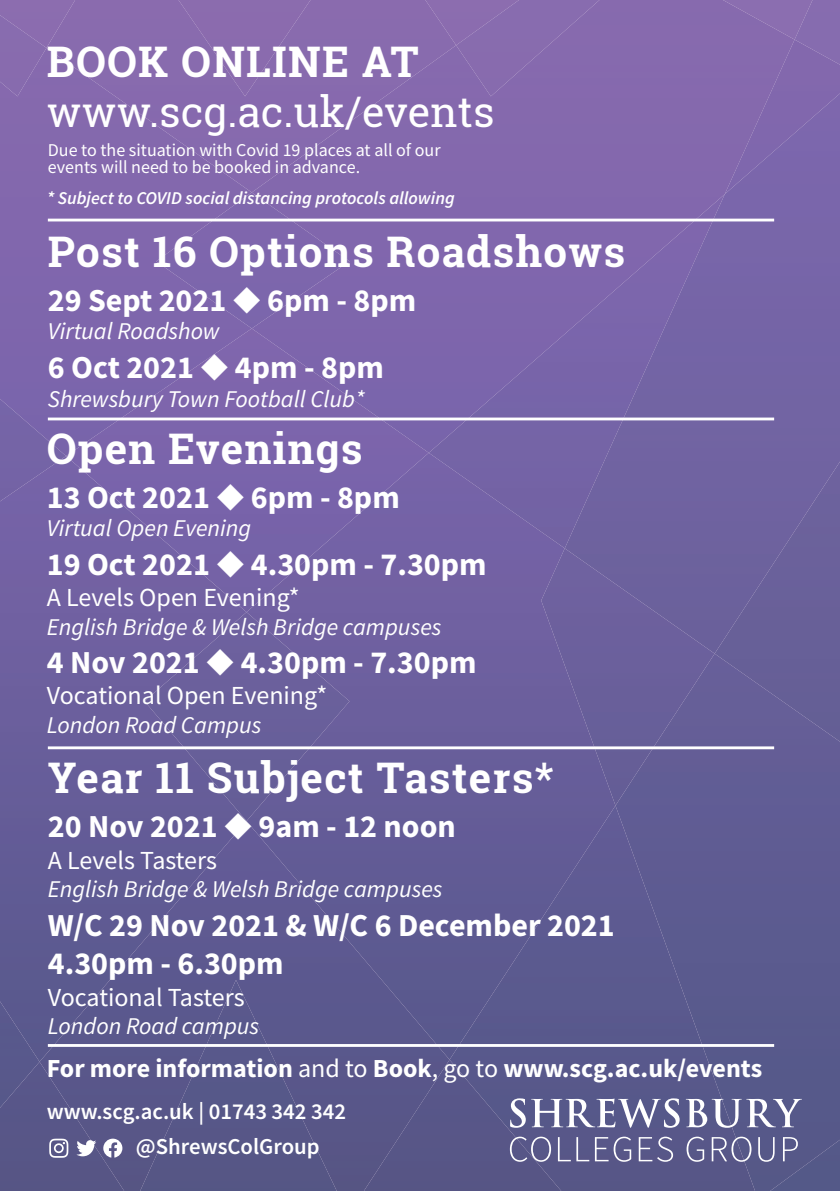
<style>
.page{position:relative;width:840px;height:1191px;background:#fff}
.page>*{position:absolute;margin:0;border:0;box-sizing:border-box;transform-origin:0 0}
.t1{font:700 42.2px "Roboto Slab";letter-spacing:.03em;color:#fff}
.t2{font:42.2px "Roboto Slab";color:#fff}
.t3{font:700 32px/38.4px "Source Sans Pro";color:#fff}
.t4{font:26px "Source Sans Pro";color:#fff}
.t5{font:700 26px "Source Sans Pro";color:#fff}
.t6{font:italic 24px "Source Sans Pro";color:#fff}
.t7{font:600 22.8px "Source Sans Pro";color:#fff}
.t8{font:18px/17px "Source Sans Pro";color:#fff}
.t9{font:italic 600 18px "Source Sans Pro";color:#fff}
.s1{font-weight:400}
</style>
<div class="page">
<div style="left:0;top:0;width:839px;height:1191px;background:linear-gradient(to bottom,#8b6cb5,#535688)"></div>
<svg style="left:363px;top:1059px;width:476px;height:132px;background:#60618f"></svg>
<div style="left:0;top:1001px;width:124px;height:190px;background:#58568a"></div>
<hr style="left:48px;top:219px;width:725px;height:2px;background:#fff">
<hr style="left:48px;top:417px;width:725px;height:3px;background:#fff">
<hr style="left:48px;top:746px;width:725px;height:3px;background:#fff">
<hr style="left:48px;top:1044px;width:725px;height:2px;background:#fff">
<p class="t1" style="left:47px;top:32px;width:373px">BOOK ONLINE AT</p>
<p class="t2" style="left:47px;top:83px;width:449px">www.scg.ac.uk/events</p>
<p class="t8" style="left:48px;top:142px;width:394px">Due to the situation with Covid 19 places at all of our events will need to be booked in advance.</p>
<p class="t9" style="left:47px;top:187px;width:409px">* Subject to COVID social distancing protocols allowing</p>
<p class="t1" style="left:48px;top:222px;width:578px">Post 16 Options Roadshows</p>
<p class="t3" style="left:48px;top:280px;width:369px">29 Sept 2021 ◆ 6pm - 8pm</p>
<p class="t6" style="left:48px;top:317px;width:173px">Virtual Roadshow</p>
<p class="t3" style="left:48px;top:347px;width:337px">6 Oct 2021 ◆ 4pm - 8pm</p>
<p class="t6" style="left:48px;top:384px;width:318px">Shrewsbury Town Football Club*</p>
<p class="t1" style="left:47px;top:419px;width:317px">Open Evenings</p>
<p class="t3" style="left:47px;top:477px;width:354px">13 Oct 2021 ◆ 6pm - 8pm</p>
<p class="t6" style="left:47px;top:513px;width:206px">Virtual Open Evening</p>
<p class="t3" style="left:47px;top:544px;width:441px">19 Oct 2021 ◆ 4.30pm - 7.30pm</p>
<p class="t4" style="left:47px;top:581px;width:254px">A Levels Open Evening*</p>
<p class="t6" style="left:47px;top:612px;width:396px">English Bridge &amp; Welsh Bridge campuses</p>
<p class="t3" style="left:47px;top:643px;width:431px">4 Nov 2021 ◆ 4.30pm - 7.30pm</p>
<p class="t4" style="left:47px;top:679px;width:282px">Vocational Open Evening*</p>
<p class="t6" style="left:47px;top:710px;width:216px">London Road Campus</p>
<p class="t1" style="left:48px;top:749px;width:507px">Year 11 Subject Tasters*</p>
<p class="t3" style="left:48px;top:807px;width:409px">20 Nov 2021 ◆ 9am - 12 noon</p>
<p class="t4" style="left:48px;top:843px;width:170px">A Levels Tasters</p>
<p class="t6" style="left:48px;top:874px;width:396px">English Bridge &amp; Welsh Bridge campuses</p>
<p class="t3" style="left:48px;top:905px;width:568px">W/C 29 Nov 2021 &amp; W/C 6 December 2021<br>4.30pm - 6.30pm</p>
<p class="t4" style="left:48px;top:980px;width:198px">Vocational Tasters</p>
<p class="t6" style="left:48px;top:1011px;width:213px">London Road campus</p>
<p class="t5" style="left:47px;top:1051px;width:716px">For more information <span class="s1">and to</span> Book<span class="s1">, go to</span> www.scg.ac.uk/events</p>
<p class="t7" style="left:47px;top:1096px;width:301px">www.scg.ac.uk | 01743 342 342</p>
<p class="t7" style="left:136px;top:1131px;width:185px">@ShrewsColGroup</p>
</div>
